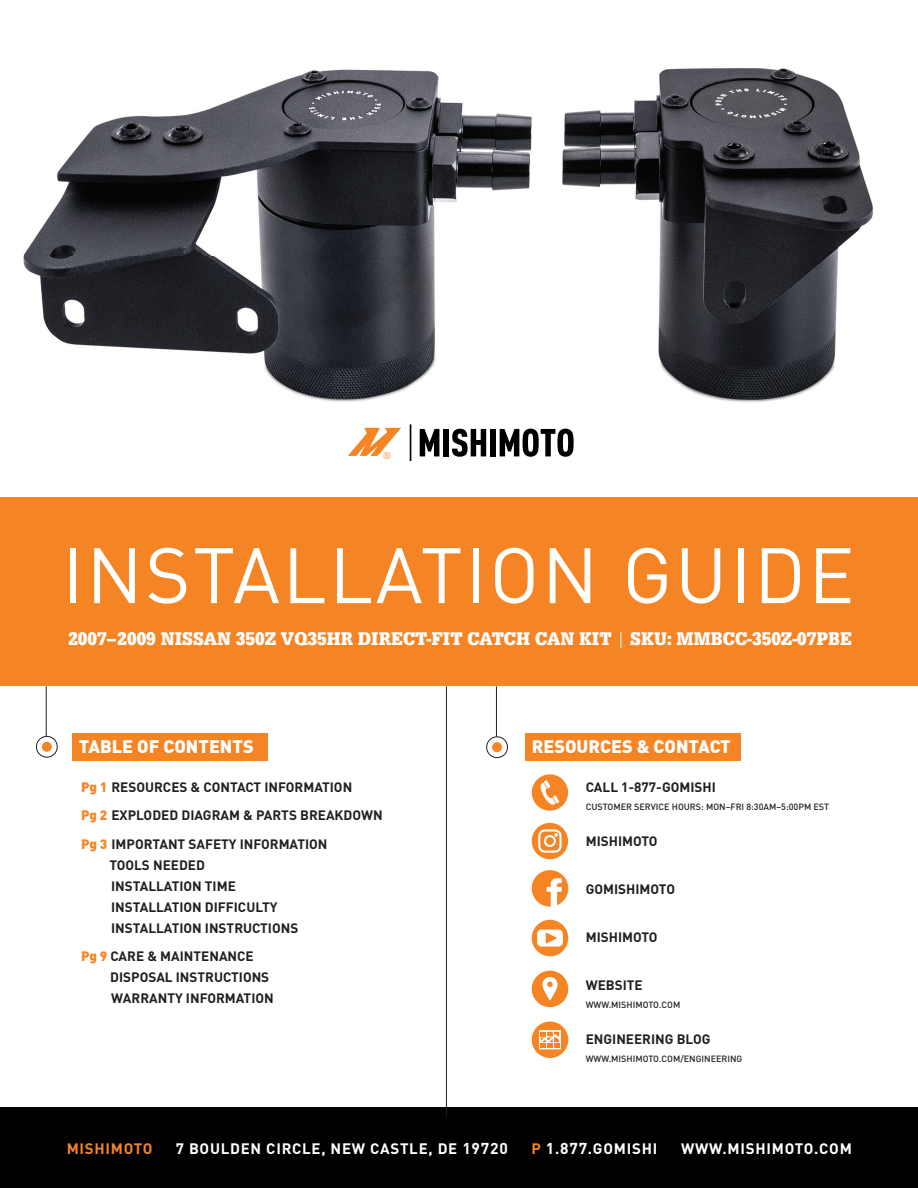
<style>
.page{position:relative;width:918px;height:1188px;background:#fff}
.page>*{position:absolute;margin:0;border:0;box-sizing:border-box;transform-origin:0 0}
.t1{font:77.25px "DIN";letter-spacing:.03em;color:#fff}
.t2{font:19.05px "URW Egyptienne T Bold Extr Narr";color:#fff}
.t3{font:900 18px "DIN";color:#fff}
.t4{font:700 15px "DIN";letter-spacing:.05em;color:#fff}
.t5{font:700 15px "DIN";letter-spacing:.05em;color:#f58424}
.t6{font:700 13.5px/21px "DIN";color:#231f20}
.t7{font:9.6px "DIN";color:#f58424}
.t8{font:500 9px "DIN";color:#231f20}
.s1{font-family:"URW Egyptienne TOT Reg Nar"}
.s2{font-weight:900;color:#f58424}
.s3{font-size:15.6px}
.s4{color:#f58424}
</style>
<div class="page">
<img style="left:23px;top:68px;width:850px;height:393px">
<div style="left:0;top:1107px;width:918px;height:81px;background:#000001"></div>
<div style="left:0;top:497px;width:918px;height:189px;background:#f58424"></div>
<div style="left:73px;top:733px;width:195px;height:27px;background:#f58424"></div>
<hr style="left:46px;top:686px;width:1px;height:50px;background:#231f20">
<hr style="left:496px;top:686px;width:1px;height:51px;background:#231f20">
<div style="left:42px;top:742px;width:10px;height:10px;background:#f58424;border-radius:50%"></div>
<div style="left:492px;top:742px;width:10px;height:10px;background:#f58424;border-radius:50%"></div>
<div style="left:36px;top:736px;width:21px;height:21px;border:1px solid #231f20;border-radius:50%"></div>
<div style="left:486px;top:737px;width:22px;height:21px;border:1px solid #231f20;border-radius:50%"></div>
<hr style="left:446px;top:686px;width:1px;height:431px;background:#231f20">
<div style="left:525px;top:733px;width:216px;height:27px;background:#f58424"></div>
<svg style="left:532px;top:870px;width:36px;height:37px"></svg>
<svg style="left:532px;top:1022px;width:36px;height:36px"></svg>
<svg style="left:532px;top:823px;width:36px;height:36px"></svg>
<svg style="left:532px;top:920px;width:36px;height:36px"></svg>
<svg style="left:532px;top:774px;width:36px;height:37px"></svg>
<svg style="left:532px;top:971px;width:36px;height:36px"></svg>
<svg style="left:420px;top:429px;width:19px;height:27px"></svg>
<div style="left:443px;top:429px;width:6px;height:27px;background:#000001"></div>
<svg style="left:452px;top:429px;width:34px;height:28px"></svg>
<div style="left:490px;top:429px;width:6px;height:27px;background:#000001"></div>
<svg style="left:500px;top:429px;width:74px;height:28px"></svg>
<svg style="left:348px;top:428px;width:53px;height:28px"></svg>
<hr style="left:410px;top:424px;width:1px;height:37px;background:#000001">
<p class="t7" style="left:383px;top:449px;width:10px">®</p>
<h1 class="t1" style="left:62px;top:527px;width:794px">INSTALLATION GUIDE</h1>
<h2 class="t2" style="left:68px;top:627px;width:785px">2007–2009 NISSAN 350Z VQ35HR DIRECT-FIT CATCH CAN KIT <span class="s1">|</span> SKU: MMBCC-350Z-07PBE</h2>
<h3 class="t3" style="left:79px;top:735px;width:176px">TABLE OF CONTENTS</h3>
<h3 class="t3" style="left:532px;top:735px;width:201px">RESOURCES &amp; CONTACT</h3>
<p class="t6" style="left:81px;top:772px;width:303px;line-height:28.5px"><span class="s2">Pg 1</span> RESOURCES &amp; CONTACT INFORMATION<br><span class="s2">Pg 2</span> EXPLODED DIAGRAM &amp; PARTS BREAKDOWN<br><span class="s2">Pg 3</span> IMPORTANT SAFETY INFORMATION</p>
<p class="t6" style="left:109px;top:854px;width:190px">TOOLS NEEDED<br>INSTALLATION TIME<br>INSTALLATION DIFFICULTY<br>INSTALLATION INSTRUCTIONS</p>
<p class="t6" style="left:110px;top:945px;width:165px;text-indent:-29px"><span class="s2">Pg 9</span> CARE &amp; MAINTENANCE<br>DISPOSAL INSTRUCTIONS<br>WARRANTY INFORMATION</p>
<p class="t6" style="left:586px;top:776px;width:132px">CALL 1-877-GOMISHI</p>
<p class="t8" style="left:586px;top:801px;width:245px">CUSTOMER SERVICE HOURS: MON–FRI 8:30AM–5:00PM EST</p>
<p class="t6" style="left:586px;top:830px;width:73px">MISHIMOTO</p>
<p class="t6" style="left:586px;top:878px;width:91px">GOMISHIMOTO</p>
<p class="t6" style="left:586px;top:926px;width:73px">MISHIMOTO</p>
<p class="t6" style="left:586px;top:974px;width:58px">WEBSITE</p>
<p class="t8" style="left:586px;top:999px;width:96px">WWW.MISHIMOTO.COM</p>
<p class="t6" style="left:586px;top:1028px;width:126px">ENGINEERING BLOG</p>
<p class="t8" style="left:586px;top:1053px;width:158px">WWW.MISHIMOTO.COM/ENGINEERING</p>
<p class="t5" style="left:67px;top:1139px;width:87px">MISHIMOTO</p>
<p class="t4" style="left:176px;top:1139px;width:333px">7 BOULDEN CIRCLE, NEW CASTLE, DE <span class="s3">19720</span></p>
<p class="t4" style="left:532px;top:1139px;width:127px"><span class="s4">P</span> <span class="s3">1</span>.<span class="s3">877</span>.GOMISHI</p>
<p class="t4" style="left:681px;top:1139px;width:172px">WWW.MISHIMOTO.COM</p>
</div>
